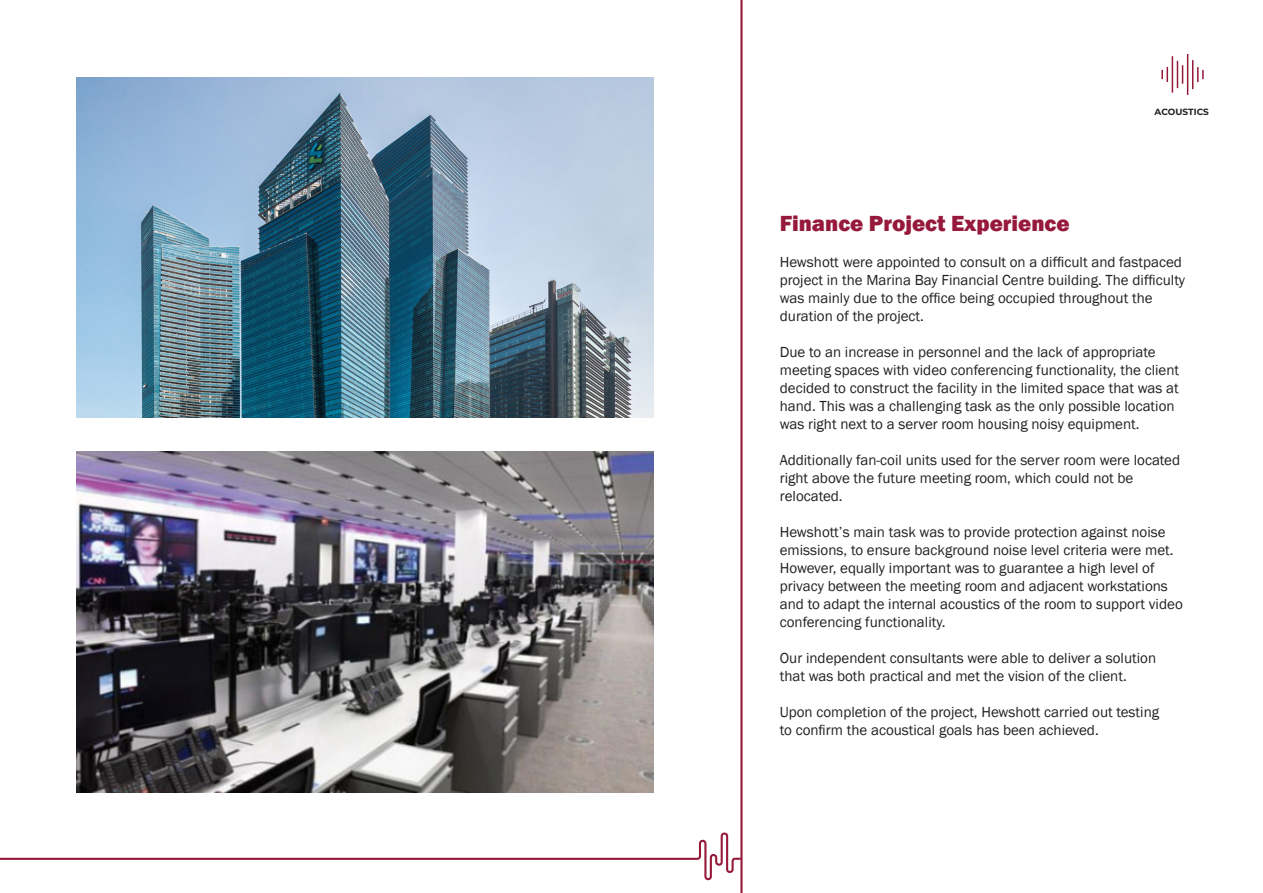
<style>
.page{position:relative;width:1263px;height:893px;background:#fff}
.page>*{position:absolute;margin:0;border:0;box-sizing:border-box;transform-origin:0 0}
.t1{font:800 22.5px "Franklin Gothic";color:#96193c}
.t2{font:15px/18px "Franklin Gothic";color:#231f20}
.t3{font:700 9px "Montserrat";letter-spacing:-.005em;color:#231f20}
</style>
<div class="page">
<hr style="left:740px;top:0;width:2px;height:893px;background:#96193a">
<svg style="left:0;top:831px;width:743px;height:50px"></svg>
<img style="left:76px;top:77px;width:578px;height:341px">
<img style="left:76px;top:452px;width:578px;height:341px">
<svg style="left:1161px;top:67px;width:7px;height:15px"></svg>
<hr style="left:1172px;top:56px;width:1px;height:37px;background:#96193a">
<svg style="left:1192px;top:60px;width:12px;height:29px"></svg>
<svg style="left:1177px;top:61px;width:6px;height:27px"></svg>
<hr style="left:1187px;top:54px;width:1px;height:41px;background:#96193a">
<p class="t3" style="left:1154px;top:106px;width:56px">ACOUSTICS</p>
<p class="t1" style="left:780px;top:209px;width:291px">Finance Project Experience</p>
<p class="t2" style="left:780px;top:254px;width:407px">Hewshott were appointed to consult on a difficult and fastpaced project in the Marina Bay Financial Centre building. The difficulty was mainly due to the office being occupied throughout the duration of the project.</p>
<p class="t2" style="left:780px;top:344px;width:401px">Due to an increase in personnel and the lack of appropriate meeting spaces with video conferencing functionality, the client decided to construct the facility in the limited space that was at hand. This was a challenging task as the only possible location was right next to a server room housing noisy equipment.</p>
<p class="t2" style="left:780px;top:452px;width:402px">Additionally fan-coil units used for the server room were located right above the future meeting room, which could not be relocated.</p>
<p class="t2" style="left:780px;top:524px;width:404px">Hewshott’s main task was to provide protection against noise emissions, to ensure background noise level criteria were met.<br>However, equally important was to guarantee a high level of privacy between the meeting room and adjacent workstations and to adapt the internal acoustics of the room to support video conferencing functionality.</p>
<p class="t2" style="left:780px;top:650px;width:378px">Our independent consultants were able to deliver a solution</p>
<p class="t2" style="left:780px;top:668px;width:348px">that was both practical and met the vision of the client.</p>
<p class="t2" style="left:780px;top:704px;width:381px">Upon completion of the project, Hewshott carried out testing</p>
<p class="t2" style="left:780px;top:722px;width:320px">to confirm the acoustical goals has been achieved.</p>
</div>
